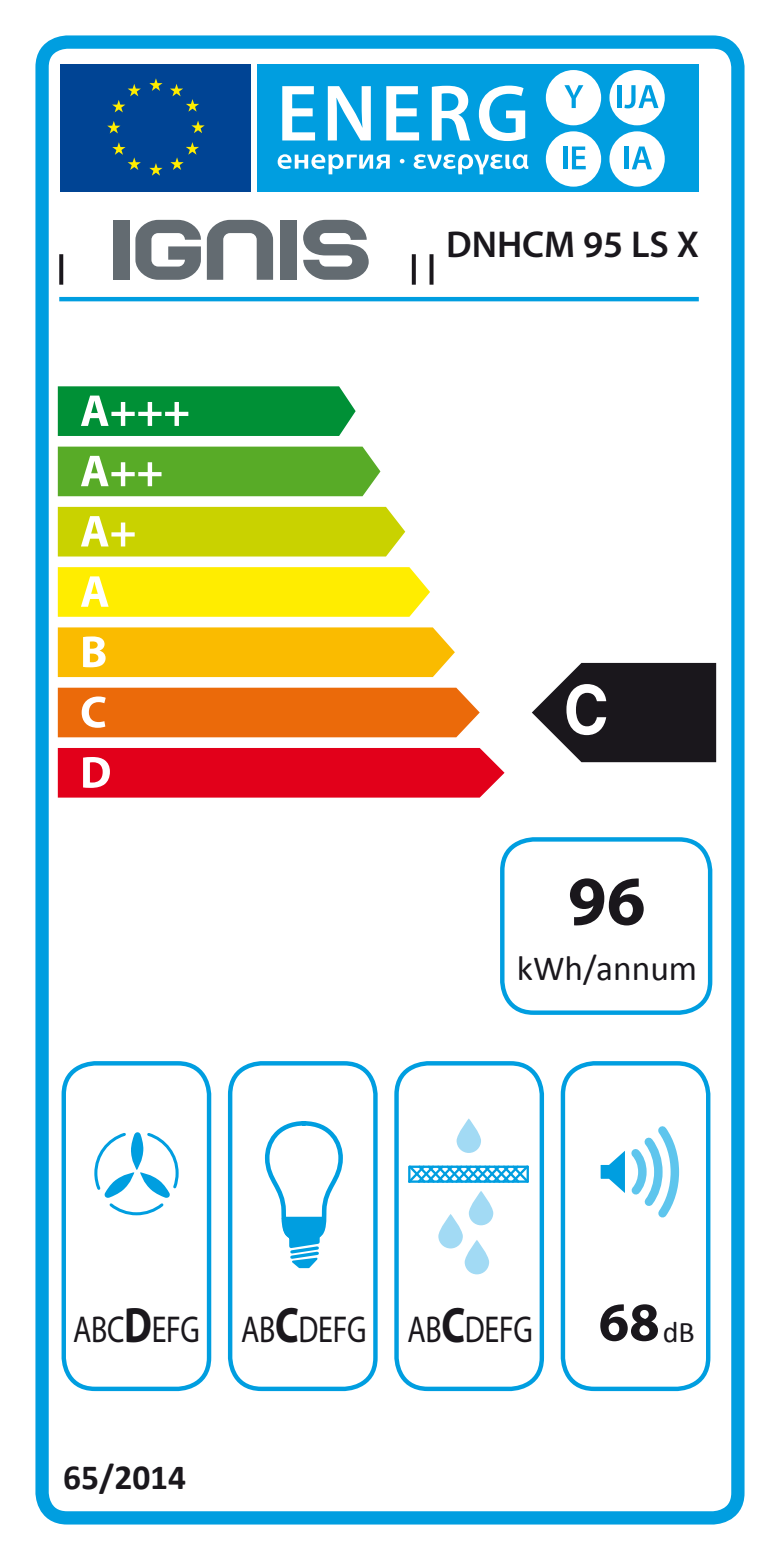
<style>
.page{position:relative;width:780px;height:1560px;background:#fff}
.page>*{position:absolute;margin:0;border:0;box-sizing:border-box;transform-origin:0 0}
.t1{font:700 70px "Myriad Pro";color:#1a171c}
.t2{font:700 67.5px "Helvetica LT Std";color:#fff;scale:.92 1}
.t3{font:37.5px "Myriad Pro";letter-spacing:-.01em;color:#1a171c;scale:.8 1}
.t4{font:600 37.5px "Myriad Pro";color:#1a171c}
.t5{font:35.5px "Calibri";color:#1a171c}
.t6{font:700 35.5px "Calibri";color:#1a171c}
.t7{font:30px "Calibri";color:#1a171c}
.t8{font:17.5px "Arial";color:#1a171c}
.s1{font-weight:700;font-size:50px}
.s2{font-weight:700;font-size:55px}
</style>
<div class="page">
<div style="left:35px;top:35px;width:709px;height:1489px;border:13px solid #009ee0;border-radius:25px"></div>
<div style="left:60px;top:64px;width:191px;height:128px;background:#004494"></div>
<div style="left:257px;top:64px;width:441px;height:128px;background:#009ee0"></div>
<svg style="left:170px;top:84px;width:29px;height:28px"></svg>
<svg style="left:149px;top:78px;width:13px;height:13px"></svg>
<svg style="left:112px;top:84px;width:29px;height:28px"></svg>
<svg style="left:107px;top:121px;width:13px;height:12px"></svg>
<svg style="left:112px;top:142px;width:29px;height:28px"></svg>
<svg style="left:149px;top:163px;width:13px;height:13px"></svg>
<svg style="left:170px;top:142px;width:29px;height:28px"></svg>
<svg style="left:191px;top:121px;width:14px;height:12px"></svg>
<svg style="left:282px;top:86px;width:33px;height:54px"></svg>
<svg style="left:328px;top:86px;width:43px;height:54px"></svg>
<svg style="left:386px;top:86px;width:33px;height:54px"></svg>
<svg style="left:432px;top:86px;width:38px;height:54px"></svg>
<svg style="left:479px;top:86px;width:46px;height:55px"></svg>
<svg style="left:277px;top:154px;width:113px;height:20px"></svg>
<svg style="left:400px;top:159px;width:4px;height:4px"></svg>
<svg style="left:413px;top:154px;width:115px;height:20px"></svg>
<div style="left:546px;top:70px;width:55px;height:55px;background:#fff;border-radius:50%"></div>
<svg style="left:564px;top:85px;width:19px;height:23px"></svg>
<div style="left:609px;top:70px;width:55px;height:55px;background:#fff;border-radius:50%"></div>
<div style="left:546px;top:131px;width:55px;height:56px;background:#fff;border-radius:50%"></div>
<hr style="left:563px;top:146px;width:4px;height:23px;background:#009ee0">
<svg style="left:572px;top:146px;width:13px;height:23px"></svg>
<div style="left:609px;top:131px;width:55px;height:56px;background:#fff;border-radius:50%"></div>
<hr style="left:618px;top:85px;width:4px;height:23px;background:#009ee0">
<svg style="left:624px;top:85px;width:34px;height:23px"></svg>
<hr style="left:624px;top:146px;width:4px;height:23px;background:#009ee0">
<svg style="left:632px;top:146px;width:19px;height:23px"></svg>
<hr style="left:59px;top:297px;width:639px;height:4px;background:#009ee0">
<svg style="left:59px;top:254px;width:4px;height:31px"></svg>
<svg style="left:412px;top:254px;width:4px;height:31px"></svg>
<svg style="left:429px;top:254px;width:4px;height:31px"></svg>
<div style="left:62px;top:1060px;width:149px;height:330px;border:4px solid #009ee0;border-radius:31px"></div>
<div style="left:500px;top:837px;width:212px;height:177px;border:4px solid #009ee0;border-radius:31px"></div>
<div style="left:228px;top:1060px;width:149px;height:330px;border:4px solid #009ee0;border-radius:31px"></div>
<div style="left:394px;top:1060px;width:150px;height:330px;border:4px solid #009ee0;border-radius:31px"></div>
<div style="left:560px;top:1060px;width:150px;height:330px;border:4px solid #009ee0;border-radius:31px"></div>
<svg style="left:600px;top:1126px;width:79px;height:92px"></svg>
<svg style="left:456px;top:1118px;width:25px;height:34px"></svg>
<svg style="left:408px;top:1165px;width:121px;height:18px"></svg>
<hr style="left:526px;top:1166px;width:3px;height:15px;background:#009ee0">
<svg style="left:438px;top:1213px;width:25px;height:35px"></svg>
<svg style="left:469px;top:1190px;width:24px;height:35px"></svg>
<svg style="left:464px;top:1239px;width:25px;height:35px"></svg>
<svg style="left:94px;top:1132px;width:84px;height:83px"></svg>
<svg style="left:267px;top:1121px;width:76px;height:147px"></svg>
<svg style="left:57px;top:386px;width:424px;height:412px"></svg>
<svg style="left:58px;top:565px;width:394px;height:51px;background:#ffef24"></svg>
<svg style="left:58px;top:506px;width:365px;height:50px;background:#cfd71f"></svg>
<svg style="left:58px;top:446px;width:337px;height:51px;background:#6fb645"></svg>
<svg style="left:58px;top:386px;width:308px;height:51px;background:#25a053"></svg>
<div style="left:113px;top:220px;width:16px;height:60px;background:#636b71"></div>
<div style="left:281px;top:220px;width:16px;height:60px;background:#636b71"></div>
<svg style="left:135px;top:220px;width:66px;height:60px"></svg>
<svg style="left:207px;top:220px;width:66px;height:60px"></svg>
<svg style="left:303px;top:220px;width:66px;height:60px"></svg>
<svg style="left:58px;top:625px;width:658px;height:172px"></svg>
<p class="t4" style="left:446px;top:224px;width:254px">DNHCM 95 LS X</p>
<h2 class="t2" style="left:563px;top:668px;width:50px">C</h2>
<h1 class="t1" style="left:567px;top:855px;width:79px">96</h1>
<p class="t5" style="left:517px;top:945px;width:182px">kWh/annum</p>
<p class="t3" style="left:73px;top:1308px;width:734px">ABC<span class="s1">D</span>EFG AB<span class="s1">C</span>DEFG AB<span class="s1">C</span>DEFG <span class="s2">68</span></p>
<p class="t7" style="left:662px;top:1312px;width:34px">dB</p>
<p class="t6" style="left:63px;top:1454px;width:124px">65/2014</p>
<p class="t8" style="left:57px;top:1467px;width:84px">2010/1059</p>
</div>
